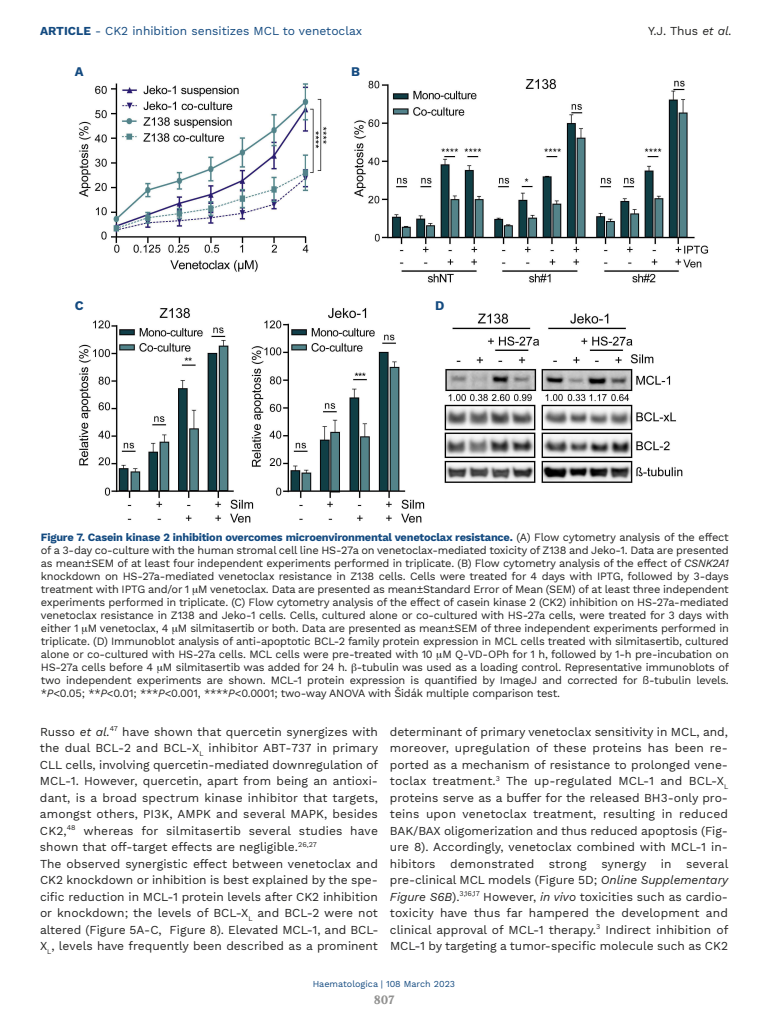
<style>
.page{position:relative;width:768px;height:1024px;background:#fff}
.page>*{position:absolute;margin:0;border:0;box-sizing:border-box;transform-origin:0 0}
.t1{font:700 13px "Work Sans";color:#134a80}
.t2{font:12px/16.5px "Work Sans";color:#222221}
.t3{font:12px "Work Sans";color:#134a80}
.t4{font:700 12px "Volkhov";color:#919190}
.t5{font:11px/13px "Work Sans";letter-spacing:-.02em;color:#222221;text-align:justify}
.t6{font:9px "Work Sans";color:#134a80}
.s1{font-weight:700}
.s2{font-style:italic}
.s3{font-weight:700;color:#134a80}
</style>
<div class="page">
<img style="left:79px;top:79px;width:630px;height:444px">
<p class="t3" style="left:40px;top:24px;width:324px"><span class="s1">ARTICLE</span> - CK2 inhibition sensitizes MCL to venetoclax</p>
<p class="t2" style="left:648px;top:23px;width:85px">Y.J. Thus <span class="s2">et al.</span></p>
<p class="t1" style="left:75px;top:64px;width:10px">A</p>
<p class="t1" style="left:351px;top:64px;width:10px">B</p>
<p class="t1" style="left:75px;top:297px;width:10px">C</p>
<p class="t1" style="left:435px;top:297px;width:11px">D</p>
<p class="t5" style="left:41px;top:531px;width:690px"><span class="s3">Figure 7. Casein kinase 2 inhibition overcomes microenvironmental venetoclax resistance.</span> (A) Flow cytometry analysis of the effect of a 3-day co-culture with the human stromal cell line HS-27a on venetoclax-mediated toxicity of Z138 and Jeko-1. Data are presented as mean±SEM of at least four independent experiments performed in triplicate. (B) Flow cytometry analysis of the effect of <span class="s2">CSNK2A1 </span>knockdown on HS-27a-mediated venetoclax resistance in Z138 cells. Cells were treated for 4 days with IPTG, followed by 3-days treatment with IPTG and/or 1 M venetoclax. Data are presented as mean±Standard Error of Mean (SEM) of at least three independent experiments performed in triplicate. (C) Flow cytometry analysis of the effect of casein kinase 2 (CK2) inhibition on HS-27a-mediated venetoclax resistance in Z138 and Jeko-1 cells. Cells, cultured alone or co-cultured with HS-27a cells, were treated for 3 days with either 1 M venetoclax, 4 M silmitasertib or both. Data are presented as mean±SEM of three independent experiments performed in triplicate. (D) Immunoblot analysis of anti-apoptotic BCL-2 family protein expression in MCL cells treated with silmitasertib, cultured alone or co-cultured with HS-27a cells. MCL cells were pre-treated with 10 M Q-VD-OPh for 1 h, followed by 1-h pre-incubation on HS-27a cells before 4 M silmitasertib was added for 24 h. -tubulin was used as a loading control. Representative immunoblots of two independent experiments are shown. MCL-1 protein expression is quantified by ImageJ and corrected for ß-tubulin levels. *<span class="s2">P</span>&lt;0.05; **<span class="s2">P</span>&lt;0.01; ***<span class="s2">P</span>&lt;0.001, ****<span class="s2">P</span>&lt;0.0001; two-way ANOVA with Šidák multiple comparison test.</p>
<p class="t2" style="left:40px;top:723px;width:340px">Russo <span class="s2">et al.</span><sup>47</sup> have shown that quercetin synergizes with the dual BCL-2 and BCL-X<sub>L</sub> inhibitor ABT-737 in primary CLL cells, involving quercetin-mediated downregulation of MCL-1. However, quercetin, apart from being an antioxi&shy;dant, is a broad spectrum kinase inhibitor that targets, amongst others, PI3K, AMPK and several MAPK, besides CK2,<sup>48</sup> whereas for silmitasertib several studies have shown that off-target effects are negligible.<sup>26,27<br></sup>The observed synergistic effect between venetoclax and CK2 knockdown or inhibition is best explained by the spe&shy;cific reduction in MCL-1 protein levels after CK2 inhibition or knockdown; the levels of BCL-X<sub>L</sub> and BCL-2 were not altered (Figure 5A-C, Figure 8). Elevated MCL-1, and BCL-X<sub>L</sub>, levels have frequently been described as a prominent</p>
<p class="t2" style="left:390px;top:723px;width:340px;text-align:justify">determinant of primary venetoclax sensitivity in MCL, and, moreover, upregulation of these proteins has been re&shy;ported as a mechanism of resistance to prolonged vene&shy;toclax treatment.<sup>3</sup> The up-regulated MCL-1 and BCL-X<sub>L </sub>proteins serve as a buffer for the released BH3-only pro&shy;teins upon venetoclax treatment, resulting in reduced BAK/BAX oligomerization and thus reduced apoptosis (Fig&shy;ure 8). Accordingly, venetoclax combined with MCL-1 in&shy;hibitors demonstrated strong synergy in several pre-clinical MCL models (Figure 5D; <span class="s2">Online Supplementary Figure S6B</span>).<sup>3,16,17</sup> However, <span class="s2">in vivo</span> toxicities such as cardio&shy;toxicity have thus far hampered the development and clinical approval of MCL-1 therapy.<sup>3</sup> Indirect inhibition of MCL-1 by targeting a tumor-specific molecule such as CK2</p>
<p class="t6" style="left:313px;top:978px;width:144px">Haematologica | 108 March 2023</p>
<p class="t4" style="left:374px;top:992px;width:22px">807</p>
</div>
